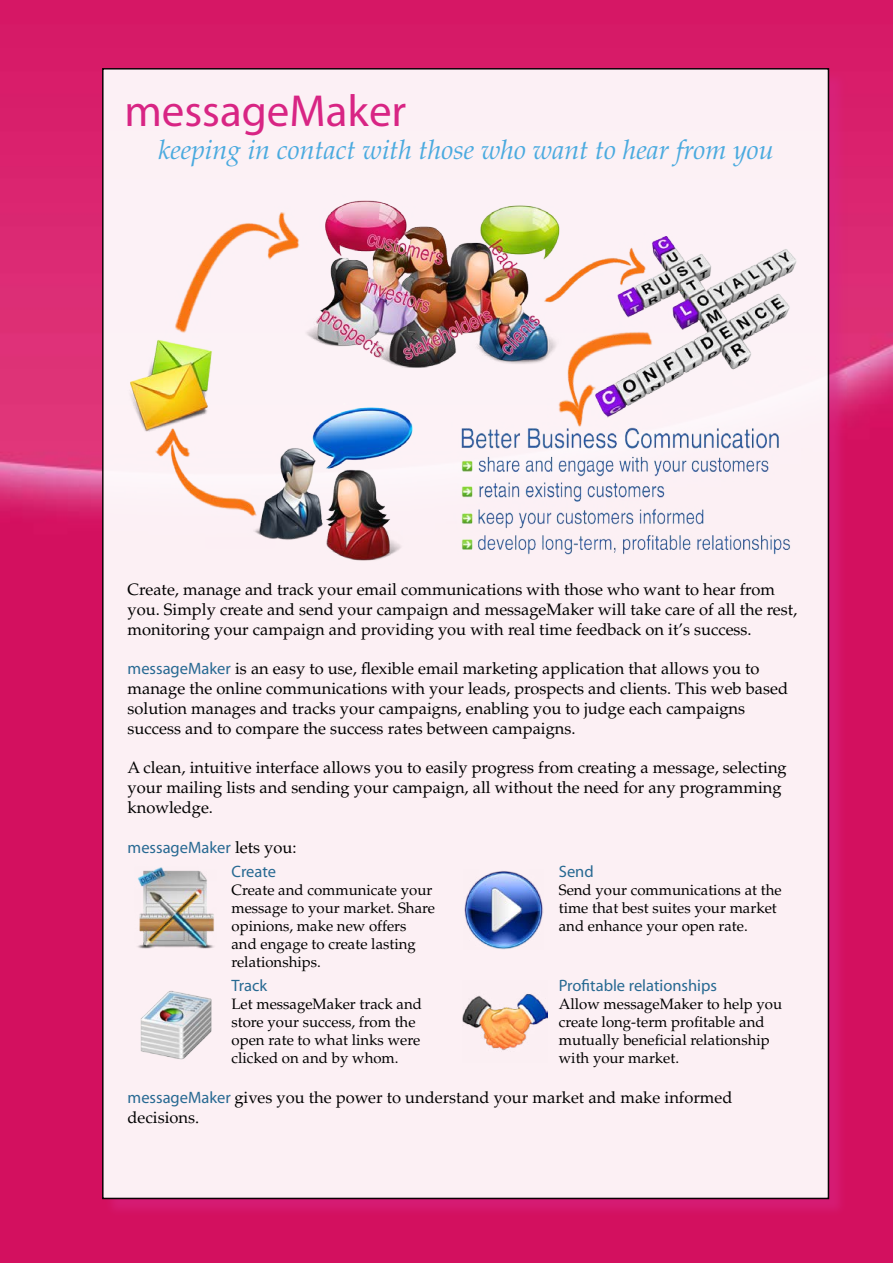
<style>
.page{position:relative;width:893px;height:1263px;background:#fff}
.page>*{position:absolute;margin:0;border:0;box-sizing:border-box;transform-origin:0 0}
.t1{font:45px "Myriad";color:#d82584}
.t2{font:italic 27px "Palatino";color:#4aaadf}
.t3{font:16.5px/19.8px "Palatino";color:#000}
.t4{font:16.5px/19.8px "Palatino Linotype";color:#000}
.t5{font:16.5px/24.5px "Myriad";color:#276992}
.t6{font:15px/18px "Palatino";color:#000}
.s1{font-family:"Myriad";color:#276992}
.s2{font-family:"Palatino";color:#000}
</style>
<div class="page">
<img style="left:0;top:0;width:893px;height:1263px">
<div style="left:104px;top:70px;width:744px;height:1148px;background:#d82584;opacity:.6"></div>
<div style="left:103px;top:69px;width:725px;height:1129px;background:#fcf0f4"></div>
<img style="left:137px;top:867px;width:77px;height:82px">
<img style="left:464px;top:871px;width:80px;height:79px">
<img style="left:130px;top:200px;width:667px;height:361px">
<img style="left:140px;top:991px;width:72px;height:69px">
<img style="left:462px;top:994px;width:85px;height:57px">
<h1 class="t1" style="left:124px;top:89px;width:283px">messageMaker</h1>
<h2 class="t2" style="left:158px;top:134px;width:617px">keeping in contact with those who want to hear from you</h2>
<p class="t3" style="left:128px;top:580px;width:671px">Create, manage and track your email communications with those who want to hear from you. Simply create and send your campaign and messageMaker will take care of all the rest, monitoring your campaign and providing you with real time feedback on it’s success.</p>
<p class="t3" style="left:128px;top:659px;width:662px"><span class="s1">messageMaker</span> is an easy to use, flexible email marketing application that allows you to manage the online communications with your leads, prospects and clients. This web based solution manages and tracks your campaigns, enabling you to judge each campaigns success and to compare the success rates between campaigns.</p>
<p class="t3" style="left:128px;top:758px;width:661px">A clean, intuitive interface allows you to easily progress from creating a message, selecting your mailing lists and sending your campaign, all without the need for any programming knowledge.</p>
<p class="t5" style="left:231px;top:836px;width:67px;text-indent:-104px">messageMaker <span class="s2">lets you:<br></span>Create</p>
<p class="t6" style="left:231px;top:881px;width:205px">Create and communicate your message to your market. Share opinions, make new offers and engage to create lasting relationships.</p>
<p class="t5" style="left:559px;top:860px;width:36px">Send</p>
<p class="t6" style="left:559px;top:881px;width:224px">Send your communications at the time that best suites your market and enhance your open rate.</p>
<p class="t5" style="left:559px;top:974px;width:160px">Profitable relationships</p>
<p class="t6" style="left:559px;top:995px;width:225px">Allow messageMaker to help you create long-term profitable and mutually beneficial relationship with your market.</p>
<p class="t4" style="left:128px;top:1087px;width:606px"><span class="s1">messageMaker</span> gives you the power to understand your market and make informed decisions.</p>
<p class="t5" style="left:231px;top:974px;width:37px">Track</p>
<p class="t6" style="left:231px;top:995px;width:192px">Let messageMaker track and store your success, from the open rate to what links were clicked on and by whom.</p>
</div>
